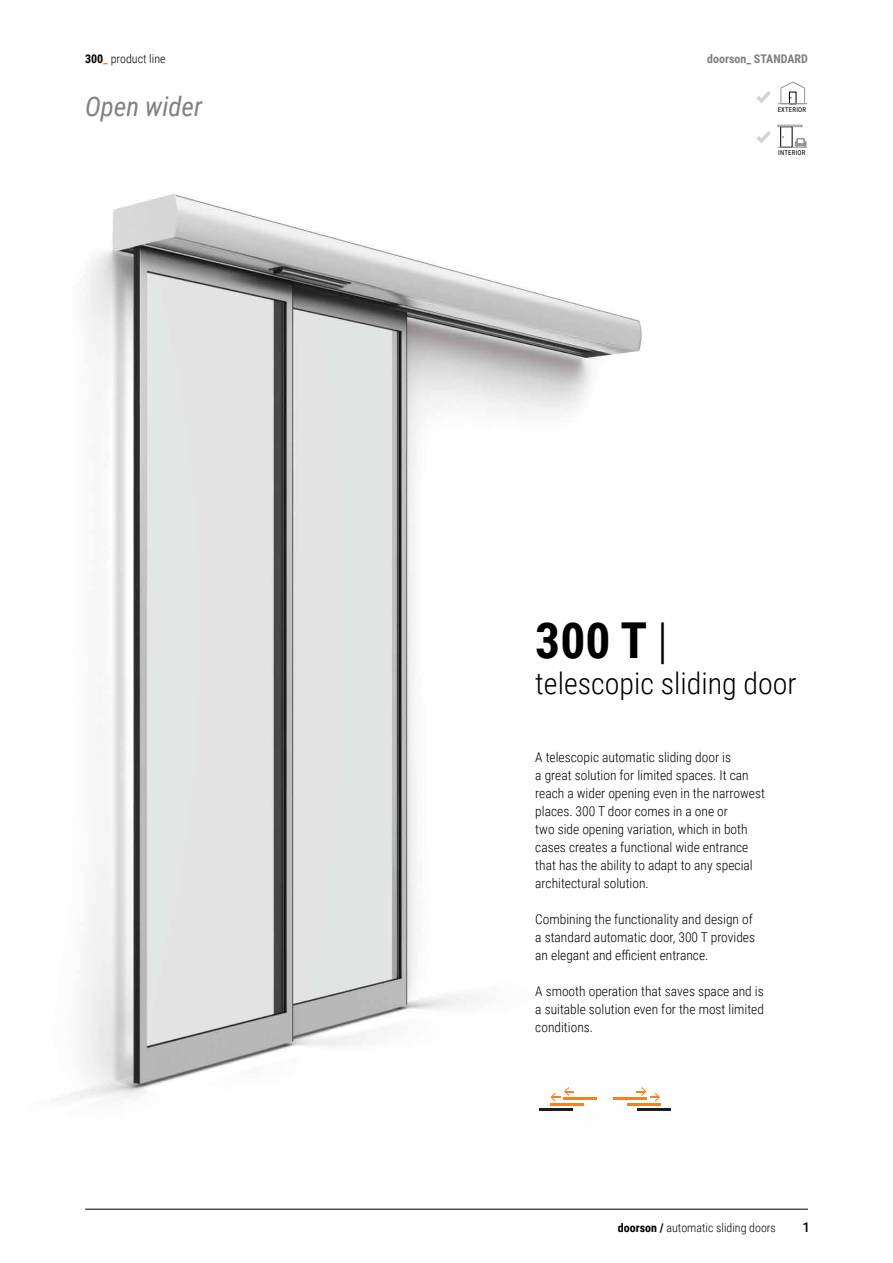
<style>
.page{position:relative;width:893px;height:1263px;background:#fff}
.page>*{position:absolute;margin:0;border:0;box-sizing:border-box;transform-origin:0 0}
.t1{font:700 49.5px "Roboto Condensed";color:#000}
.t2{font:300 30px "Roboto Condensed";color:#000}
.t3{font:italic 27px "Roboto Condensed";color:#808285}
.t4{font:300 13.5px/18px "Roboto Condensed";color:#000}
.t5{font:500 13.5px "Roboto";color:#000}
.t6{font:300 12px "Roboto Condensed";color:#000}
.t7{font:700 12px "Roboto Condensed";color:#000}
.t8{font:6.75px "Roboto Condensed";letter-spacing:.035em;color:#000}
.s1{font-weight:700}
.s2{font-weight:700;color:#f58220}
.s3{font-weight:300}
</style>
<div class="page">
<img style="left:56px;top:103px;width:752px;height:1106px">
<div style="left:780px;top:126px;width:12px;height:22px;border:1px solid #000"></div>
<div style="left:777px;top:125px;width:25px;height:2px;border:1px solid #939598"></div>
<svg style="left:778px;top:81px;width:29px;height:23px"></svg>
<svg style="left:778px;top:136px;width:29px;height:12px"></svg>
<svg style="left:756px;top:131px;width:15px;height:12px"></svg>
<svg style="left:756px;top:91px;width:15px;height:12px"></svg>
<hr style="left:550px;top:1103px;width:33px;height:2px;background:#f58220">
<hr style="left:564px;top:1097px;width:33px;height:3px;background:#f58220">
<hr style="left:540px;top:1109px;width:33px;height:2px;background:#1d1c1f">
<svg style="left:550px;top:1087px;width:24px;height:14px"></svg>
<hr style="left:627px;top:1103px;width:33px;height:2px;background:#f58220">
<hr style="left:613px;top:1097px;width:34px;height:3px;background:#f58220">
<hr style="left:637px;top:1109px;width:34px;height:2px;background:#1d1c1f">
<svg style="left:636px;top:1087px;width:24px;height:14px"></svg>
<hr style="left:85px;top:1209px;width:723px;height:1px;background:#000">
<p class="t6" style="left:85px;top:50px;width:82px"><span class="s1">300</span><span class="s2">_</span> product line</p>
<h3 class="t3" style="left:85px;top:88px;width:119px">Open wider</h3>
<p class="t7" style="left:707px;top:50px;width:102px">doorson_ STANDARD</p>
<p class="t8" style="left:778px;top:105px;width:30px">EXTERIOR</p>
<p class="t8" style="left:778px;top:148px;width:29px">INTERIOR</p>
<h1 class="t1" style="left:535px;top:606px;width:134px">300 T <span class="s3">|</span></h1>
<h2 class="t2" style="left:535px;top:662px;width:263px">telescopic sliding door</h2>
<p class="t4" style="left:535px;top:748px;width:231px">A telescopic automatic sliding door is<br>a great solution for limited spaces. It can reach a wider opening even in the narrowest places. 300 T door comes in a one or<br>two side opening variation, which in both cases creates a functional wide entrance that has the ability to adapt to any special architectural solution.</p>
<p class="t4" style="left:535px;top:910px;width:221px">Combining the functionality and design of a standard automatic door, 300 T provides an elegant and efficient entrance.</p>
<p class="t4" style="left:535px;top:982px;width:230px;text-align:justify">A smooth operation that saves space and is a suitable solution even for the most limited conditions.</p>
<p class="t6" style="left:618px;top:1220px;width:159px"><span class="s1">doorson /</span> automatic sliding doors</p>
<p class="t5" style="left:802px;top:1218px;width:9px">1</p>
</div>
